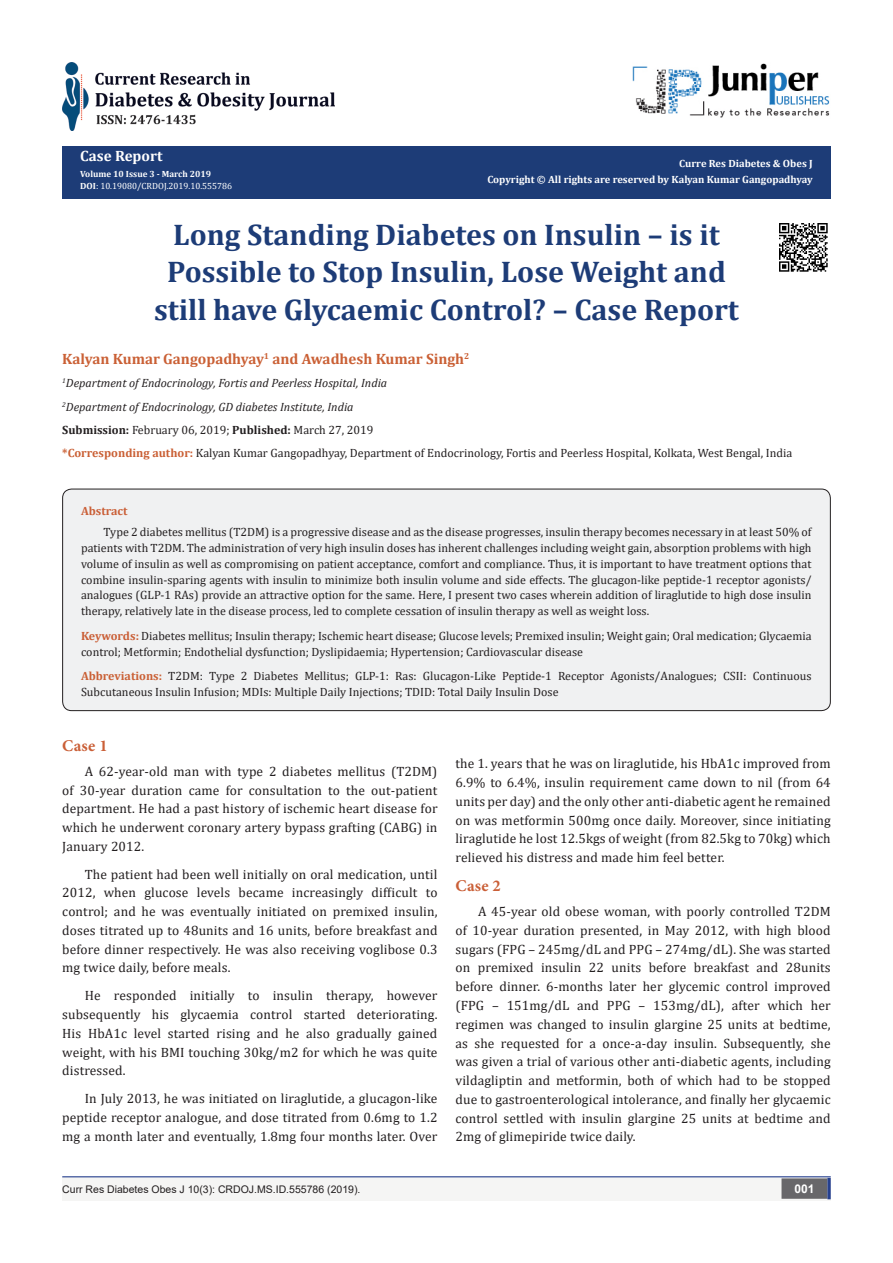
<style>
.page{position:relative;width:893px;height:1263px;background:#fff}
.page>*{position:absolute;margin:0;border:0;box-sizing:border-box;transform-origin:0 0}
.t1{font:700 30px/37.5px "Cambria";color:#1d3c77;text-align:center}
.t2{font:700 16.5px "Minion Pro";letter-spacing:.02em;color:#ca5f37}
.t3{font:700 15px "Cambria";color:#ca6035}
.t4{font:700 15px "Cambria";color:#fff}
.t5{font:13.5px/18.8px "Cambria";letter-spacing:.01em;color:#231f20;text-align:justify}
.t6{font:12px/15.8px "Cambria";color:#231f20}
.t7{font:italic 12px "Cambria";color:#231f20}
.t8{font:700 12px "Cambria";color:#ca5f37}
.t9{font:700 12px "Arial";color:#fff}
.t10{font:700 10.5px "Cambria";color:#fff}
.t11{font:10.5px "Arial";color:#231f20}
.t12{font:9px "Cambria";color:#fff}
.t13{font:700 9px "Cambria";color:#fff}
.s1{font-weight:700;color:#fffefc}
.s2{font-weight:700}
.s3{font-weight:700;color:#ca6035}
.s4{font-weight:700;color:#ca5f37}
</style>
<div class="page">
<div style="left:62px;top:146px;width:769px;height:52px;background:#1d3c77"></div>
<div style="left:62px;top:1177px;width:494px;height:24px;background:#f5f5f4"></div>
<div style="left:503px;top:1177px;width:328px;height:24px;background:#f5f5f4"></div>
<div style="left:782px;top:1179px;width:45px;height:19px;background:#68676a"></div>
<div style="left:781px;top:1178px;width:46px;height:21px;border:2px solid #68676a"></div>
<svg style="left:827px;top:1178px;width:4px;height:21px"></svg>
<hr style="left:62px;top:1176px;width:769px;height:1px;background:#253f8e">
<img style="left:633px;top:63px;width:197px;height:55px">
<img style="left:62px;top:62px;width:273px;height:69px">
<div style="left:63px;top:489px;width:767px;height:222px;background:#f0f1f2;border-radius:9px"></div>
<div style="left:62px;top:489px;width:769px;height:222px;border:1px solid #231f20;border-radius:9px"></div>
<img style="left:779px;top:223px;width:49px;height:49px">
<p class="t4" style="left:80px;top:145px;width:84px">Case Report</p>
<p class="t13" style="left:80px;top:167px;width:132px">Volume 10 Issue 3 - March 2019</p>
<p class="t12" style="left:80px;top:180px;width:153px"><span class="s1">DOI</span>: 10.19080/CRDOJ.2019.10.555786</p>
<p class="t10" style="left:679px;top:156px;width:135px">Curre Res Diabetes &amp; Obes J</p>
<p class="t10" style="left:487px;top:172px;width:327px">Copyright © All rights are reserved by Kalyan Kumar Gangopadhyay</p>
<p class="t1" style="left:154px;top:215px;width:586px">Long Standing Diabetes on Insulin – is it<br>Possible to Stop Insulin, Lose Weight and still have Glycaemic Control? – Case Report</p>
<p class="t3" style="left:62px;top:348px;width:409px">Kalyan Kumar Gangopadhyay<sup>1</sup> and Awadhesh Kumar Singh<sup>2</sup></p>
<p class="t7" style="left:62px;top:375px;width:326px"><sup>1</sup>Department of Endocrinology, Fortis and Peerless Hospital, India</p>
<p class="t7" style="left:62px;top:398px;width:293px"><sup>2</sup>Department of Endocrinology, GD diabetes Institute, India</p>
<p class="t6" style="left:62px;top:422px;width:313px"><span class="s2">Submission:</span> February 06, 2019; <span class="s2">Published:</span> March 27, 2019</p>
<p class="t6" style="left:62px;top:445px;width:731px"><span class="s3">*Corresponding author:</span> Kalyan Kumar Gangopadhyay, Department of Endocrinology, Fortis and Peerless Hospital, Kolkata, West Bengal, India</p>
<p class="t8" style="left:81px;top:502px;width:48px">Abstract</p>
<p class="t6" style="left:81px;top:524px;width:732px;text-align:justify;text-indent:22px">Type 2 diabetes mellitus (T2DM) is a progressive disease and as the disease progresses, insulin therapy becomes necessary in at least 50% of patients with T2DM. The administration of very high insulin doses has inherent challenges including weight gain, absorption problems with high volume of insulin as well as compromising on patient acceptance, comfort and compliance. Thus, it is important to have treatment options that combine insulin-sparing agents with insulin to minimize both insulin volume and side effects. The glucagon-like peptide-1 receptor agonists/ analogues (GLP-1 RAs) provide an attractive option for the same. Here, I present two cases wherein addition of liraglutide to high dose insulin therapy, relatively late in the disease process, led to complete cessation of insulin therapy as well as weight loss.</p>
<p class="t6" style="left:81px;top:628px;width:732px"><span class="s4">Keywords:</span> Diabetes mellitus; Insulin therapy; Ischemic heart disease; Glucose levels; Premixed insulin; Weight gain; Oral medication; Glycaemia control; Metformin; Endothelial dysfunction; Dyslipidaemia; Hypertension; Cardiovascular disease</p>
<p class="t6" style="left:81px;top:668px;width:732px"><span class="s3">Abbreviations:</span> T2DM: Type 2 Diabetes Mellitus; GLP-1: Ras: Glucagon-Like Peptide-1 Receptor Agonists/Analogues; CSII: Continuous<br>Subcutaneous Insulin Infusion; MDIs: Multiple Daily Injections; TDID: Total Daily Insulin Dose</p>
<p class="t2" style="left:62px;top:734px;width:47px">Case 1</p>
<p class="t5" style="left:62px;top:762px;width:377px;text-indent:22px">A 62-year-old man with type 2 diabetes mellitus (T2DM) of 30-year duration came for consultation to the out-patient department. He had a past history of ischemic heart disease for which he underwent coronary artery bypass grafting (CABG) in January 2012.</p>
<p class="t5" style="left:62px;top:865px;width:377px;text-indent:22px">The patient had been well initially on oral medication, until 2012, when glucose levels became increasingly difficult to control; and he was eventually initiated on premixed insulin, doses titrated up to 48units and 16 units, before breakfast and before dinner respectively. He was also receiving voglibose 0.3 mg twice daily, before meals.</p>
<p class="t5" style="left:62px;top:986px;width:377px;text-indent:22px">He responded initially to insulin therapy, however subsequently his glycaemia control started deteriorating.<br>His HbA1c level started rising and he also gradually gained weight, with his BMI touching 30kg/m2 for which he was quite distressed.</p>
<p class="t5" style="left:62px;top:1089px;width:377px;text-indent:22px">In July 2013, he was initiated on liraglutide, a glucagon-like peptide receptor analogue, and dose titrated from 0.6mg to 1.2 mg a month later and eventually, 1.8mg four months later. Over</p>
<p class="t5" style="left:455px;top:754px;width:377px">the 1. years that he was on liraglutide, his HbA1c improved from 6.9% to 6.4%, insulin requirement came down to nil (from 64 units per day) and the only other anti-diabetic agent he remained on was metformin 500mg once daily. Moreover, since initiating liraglutide he lost 12.5kgs of weight (from 82.5kg to 70kg) which relieved his distress and made him feel better.</p>
<p class="t2" style="left:455px;top:874px;width:47px">Case 2</p>
<p class="t5" style="left:455px;top:902px;width:377px;text-indent:22px">A 45-year old obese woman, with poorly controlled T2DM of 10-year duration presented, in May 2012, with high blood sugars (FPG – 245mg/dL and PPG – 274mg/dL). She was started on premixed insulin 22 units before breakfast and 28units before dinner. 6-months later her glycemic control improved (FPG – 151mg/dL and PPG – 153mg/dL), after which her regimen was changed to insulin glargine 25 units at bedtime, as she requested for a once-a-day insulin. Subsequently, she was given a trial of various other anti-diabetic agents, including vildagliptin and metformin, both of which had to be stopped due to gastroenterological intolerance, and finally her glycaemic control settled with insulin glargine 25 units at bedtime and 2mg of glimepiride twice daily.</p>
<p class="t11" style="left:62px;top:1182px;width:300px">Curr Res Diabetes Obes J 10(3): CRDOJ.MS.ID.555786 (2019).</p>
<p class="t9" style="left:794px;top:1180px;width:22px">001</p>
</div>
